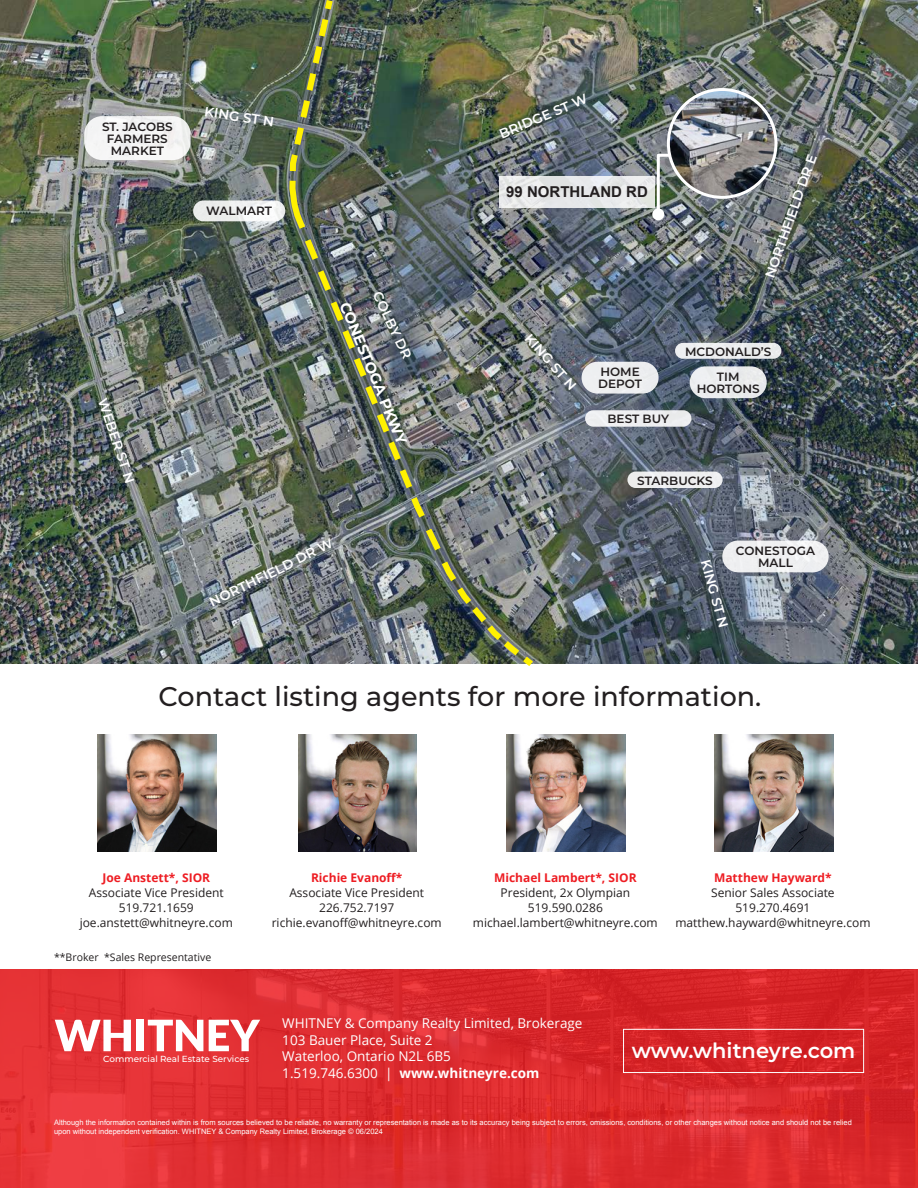
<style>
.page{position:relative;width:918px;height:1188px;background:#fff}
.page>*{position:absolute;margin:0;border:0;box-sizing:border-box;transform-origin:0 0}
.t1{font:500 27px "Montserrat";color:#231f20}
.t2{font:600 21px "Montserrat";color:#fff}
.t3{font:700 15px "Montserrat";color:#fff}
.t4{font:700 15px "Arial";color:#231f20}
.t5{font:13.5px "Open Sans";color:#fff}
.t6{font:600 13.5px "Montserrat";color:#fff}
.t7{font:700 13.5px "Open Sans";color:#fff}
.t8{font:12px "Open Sans";color:#231f20}
.t9{font:600 12px/12px "Montserrat";color:#231f20;text-align:center}
.t10{font:700 12px "Open Sans";color:#ee1d23}
.t11{font:10.5px "Open Sans";color:#231f20}
.t12{font:500 8.85px "Montserrat";color:#fff}
.t13{font:7.5px/9px "Arial";color:#fff}
.s1{font-weight:400}
</style>
<div class="page">
<svg style="left:0;top:970px;width:918px;height:218px;background:#dd2c2f"></svg>
<svg style="left:55px;top:1020px;width:76px;height:31px"></svg>
<div style="left:137px;top:1020px;width:7px;height:31px;background:#fff"></div>
<svg style="left:148px;top:1020px;width:55px;height:31px"></svg>
<svg style="left:209px;top:1020px;width:51px;height:31px"></svg>
<div style="left:623px;top:1029px;width:241px;height:44px;border:1px solid #fff"></div>
<img style="left:298px;top:734px;width:119px;height:118px">
<img style="left:98px;top:734px;width:118px;height:118px">
<img style="left:507px;top:734px;width:119px;height:118px">
<img style="left:0;top:1px;width:918px;height:663px">
<img style="left:286px;top:0;width:254px;height:666px">
<div style="left:722px;top:541px;width:107px;height:31px;background:#eff0f1;border-radius:16px"></div>
<div style="left:193px;top:200px;width:92px;height:21px;background:linear-gradient(to right,#e6e8e7,#f9fafa);border-radius:10px"></div>
<div style="left:84px;top:116px;width:107px;height:44px;background:#f5f5f5;border-radius:18px"></div>
<div style="left:582px;top:362px;width:77px;height:32px;background:#edeef0;border-radius:16px"></div>
<div style="left:627px;top:472px;width:96px;height:16px;background:#eeeff0;border-radius:8px"></div>
<div style="left:585px;top:410px;width:106px;height:17px;background:#eeeff1;border-radius:8px"></div>
<div style="left:690px;top:366px;width:77px;height:32px;background:#ebedee;border-radius:16px"></div>
<div style="left:675px;top:343px;width:106px;height:16px;background:#edeeef;border-radius:8px"></div>
<div style="left:500px;top:177px;width:155px;height:31px;background:#e6e8ea"></div>
<svg style="left:655px;top:152px;width:17px;height:65px"></svg>
<div style="left:652px;top:208px;width:12px;height:12px;background:#fff;border-radius:50%"></div>
<img style="left:668px;top:90px;width:108px;height:107px;border-radius:54px">
<div style="left:667px;top:88px;width:110px;height:111px;border:3px solid #fff;border-radius:50%"></div>
<img style="left:714px;top:734px;width:119px;height:118px">
<p class="t9" style="left:102px;top:121px;width:72px">ST. JACOBS<br>FARMERS</p>
<p class="t9" style="left:111px;top:145px;width:55px">MARKET</p>
<p class="t6" style="left:112px;top:396px;width:90px;rotate:72deg">WEBER ST N</p>
<p class="t6" style="left:206px;top:101px;width:72px;rotate:9deg">KING ST N</p>
<p class="t9" style="left:206px;top:204px;width:67px">WALMART</p>
<p class="t6" style="left:386px;top:288px;width:74px;rotate:65deg">COLBY DR</p>
<p class="t3" style="left:355px;top:298px;width:154px;rotate:68deg">CONESTOGA PKWY</p>
<p class="t6" style="left:206px;top:594px;width:138px;rotate:-26deg">NORTHFIELD DR W</p>
<p class="t6" style="left:496px;top:126px;width:96px;rotate:-23deg">BRIDGE ST W</p>
<p class="t4" style="left:506px;top:182px;width:143px">99 NORTHLAND RD</p>
<p class="t6" style="left:760px;top:274px;width:131px;rotate:-70deg">NORTHFIELD DR E</p>
<p class="t6" style="left:534px;top:329px;width:72px;rotate:48deg">KING ST N</p>
<p class="t9" style="left:600px;top:365px;width:41px">HOME</p>
<p class="t9" style="left:598px;top:377px;width:45px">DEPOT</p>
<p class="t9" style="left:608px;top:412px;width:63px">BEST BUY</p>
<p class="t9" style="left:685px;top:345px;width:88px">MCDONALD’S</p>
<p class="t9" style="left:717px;top:370px;width:24px">TIM</p>
<p class="t9" style="left:697px;top:382px;width:64px">HORTONS</p>
<p class="t9" style="left:637px;top:474px;width:77px">STARBUCKS</p>
<p class="t6" style="left:715px;top:557px;width:72px;rotate:75deg">KING ST N</p>
<p class="t9" style="left:736px;top:544px;width:81px">CONESTOGA<br>MALL</p>
<p class="t1" style="left:159px;top:677px;width:604px">Contact listing agents for more information.</p>
<p class="t10" style="left:103px;top:869px;width:109px">Joe Anstett*, SIOR</p>
<p class="t8" style="left:89px;top:885px;width:136px">Associate Vice President</p>
<p class="t8" style="left:119px;top:900px;width:77px">519.721.1659</p>
<p class="t8" style="left:80px;top:915px;width:155px">joe.anstett@whitneyre.com</p>
<p class="t11" style="left:54px;top:950px;width:159px">**Broker *Sales Representative</p>
<p class="t10" style="left:311px;top:869px;width:93px">Richie Evanoff*</p>
<p class="t8" style="left:289px;top:885px;width:136px">Associate Vice President</p>
<p class="t8" style="left:319px;top:900px;width:77px">226.752.7197</p>
<p class="t8" style="left:272px;top:915px;width:171px">richie.evanoff@whitneyre.com</p>
<p class="t10" style="left:494px;top:869px;width:144px">Michael Lambert*, SIOR</p>
<p class="t8" style="left:501px;top:885px;width:131px">President, 2x Olympian</p>
<p class="t8" style="left:528px;top:900px;width:77px">519.590.0286</p>
<p class="t8" style="left:473px;top:915px;width:186px">michael.lambert@whitneyre.com</p>
<p class="t10" style="left:714px;top:869px;width:119px">Matthew Hayward*</p>
<p class="t8" style="left:711px;top:885px;width:125px">Senior Sales Associate</p>
<p class="t8" style="left:735px;top:900px;width:77px">519.270.4691</p>
<p class="t8" style="left:675px;top:915px;width:197px">matthew.hayward@whitneyre.com</p>
<p class="t5" style="left:282px;top:1014px;width:302px">WHITNEY &amp; Company Realty Limited, Brokerage</p>
<p class="t5" style="left:282px;top:1031px;width:152px">103 Bauer Place, Suite 2</p>
<p class="t5" style="left:282px;top:1047px;width:170px">Waterloo, Ontario N2L 6B5</p>
<p class="t7" style="left:282px;top:1063px;width:259px"><span class="s1">1.519.746.6300 |</span> www.whitneyre.com</p>
<p class="t13" style="left:54px;top:1118px;width:799px">Although the information contained within is from sources believed to be reliable, no warranty or representation is made as to its accuracy being subject to errors, omissions, conditions, or other changes without notice and should not be relied upon without independent verification. WHITNEY &amp; Company Realty Limited, Brokerage © 06/2024</p>
<p class="t2" style="left:632px;top:1036px;width:225px">www.whitneyre.com</p>
<p class="t12" style="left:103px;top:1053px;width:148px">Commercial Real Estate Services</p>
</div>
